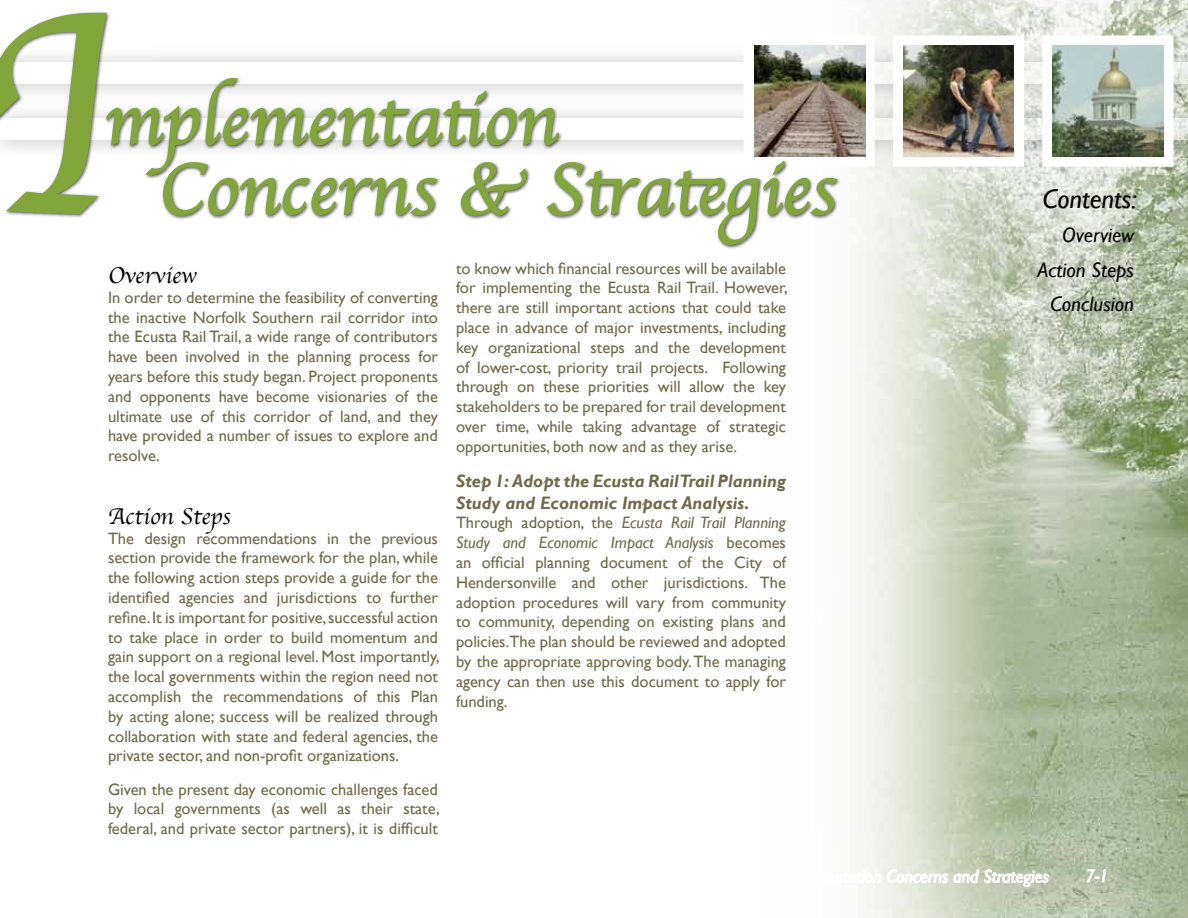
<style>
.page{position:relative;width:1188px;height:918px;background:#fff}
.page>*{position:absolute;margin:0;border:0;box-sizing:border-box;transform-origin:0 0}
.t1{font:300px "Apple Chancery";color:#82a53c}
.t2{font:75px/70.1px "Apple Chancery";color:#82a53c}
.t3{font:italic 27px "Gill Sans";color:#000}
.t4{font:24px "Apple Chancery";color:#000}
.t5{font:italic 21px/34.5px "Gill Sans";color:#000;text-align:right}
.t6{font:italic 700 18px/21.6px "Gill Sans";color:#70694a}
.t7{font:italic 18px "Gill Sans";color:#fff}
.t8{font:16.5px/19.8px "Gill Sans";color:#70694a;text-align:justify}
.s1{font-style:italic}
</style>
<div class="page">
<img style="left:849px;top:0;width:339px;height:918px">
<div style="left:894px;top:36px;width:129px;height:130px;background:#fff"></div>
<div style="left:1043px;top:36px;width:130px;height:130px;background:#fff"></div>
<img style="left:866px;top:65px;width:322px;height:70px">
<img style="left:723px;top:135px;width:465px;height:172px">
<svg style="left:0;top:12px;width:839px;height:234px"></svg>
<svg style="left:1086px;top:868px;width:21px;height:15px"></svg>
<svg style="left:849px;top:866px;width:32px;height:23px"></svg>
<svg style="left:887px;top:867px;width:162px;height:22px"></svg>
<img style="left:904px;top:45px;width:110px;height:111px">
<img style="left:754px;top:45px;width:112px;height:111px">
<img style="left:1052px;top:45px;width:112px;height:111px">
<h1 class="t1" style="left:-26px;top:-125px;width:139px">I</h1>
<h2 class="t2" style="left:158px;top:84px;width:679px;text-indent:-55px">mplementation<br>Concerns &amp; Strategies</h2>
<h3 class="t4" style="left:108px;top:256px;width:90px">Overview</h3>
<p class="t8" style="left:108px;top:287px;width:332px">In order to determine the feasibility of converting the inactive Norfolk Southern rail corridor into the Ecusta Rail Trail, a wide range of contributors have been involved in the planning process for years before this study began. Project proponents and opponents have become visionaries of the ultimate use of this corridor of land, and they have provided a number of issues to explore and resolve.</p>
<h3 class="t4" style="left:108px;top:497px;width:124px">Action Steps</h3>
<p class="t8" style="left:108px;top:528px;width:333px">The design recommendations in the previous section provide the framework for the plan, while the following action steps provide a guide for the identified agencies and jurisdictions to further refine. It is important for positive, successful action to take place in order to build momentum and gain support on a regional level. Most importantly, the local governments within the region need not accomplish the recommendations of this Plan by acting alone; success will be realized through collaboration with state and federal agencies, the private sector, and non-profit organizations.</p>
<p class="t8" style="left:108px;top:779px;width:333px">Given the present day economic challenges faced by local governments (as well as their state, federal, and private sector partners), it is difficult</p>
<p class="t8" style="left:456px;top:258px;width:333px">to know which financial resources will be available for implementing the Ecusta Rail Trail. However, there are still important actions that could take place in advance of major investments, including key organizational steps and the development of lower-cost, priority trail projects. Following through on these priorities will allow the key stakeholders to be prepared for trail development over time, while taking advantage of strategic opportunities, both now and as they arise.</p>
<p class="t6" style="left:456px;top:471px;width:331px">Step 1: Adopt the Ecusta Rail Trail Planning<br>Study and Economic Impact Analysis.</p>
<p class="t8" style="left:456px;top:513px;width:331px">Through adoption, the <span class="s1">Ecusta Rail Trail Planning Study and Economic Impact Analysis</span> becomes an official planning document of the City of Hendersonville and other jurisdictions. The adoption procedures will vary from community to community, depending on existing plans and policies.The plan should be reviewed and adopted by the appropriate approving body. The managing agency can then use this document to apply for funding.</p>
<h3 class="t3" style="left:1042px;top:183px;width:96px">Contents:</h3>
<p class="t5" style="left:1038px;top:218px;width:98px">Overview<br>Action Steps<br>Conclusion</p>
<p class="t7" style="left:1085px;top:865px;width:25px">7-1</p>
</div>
